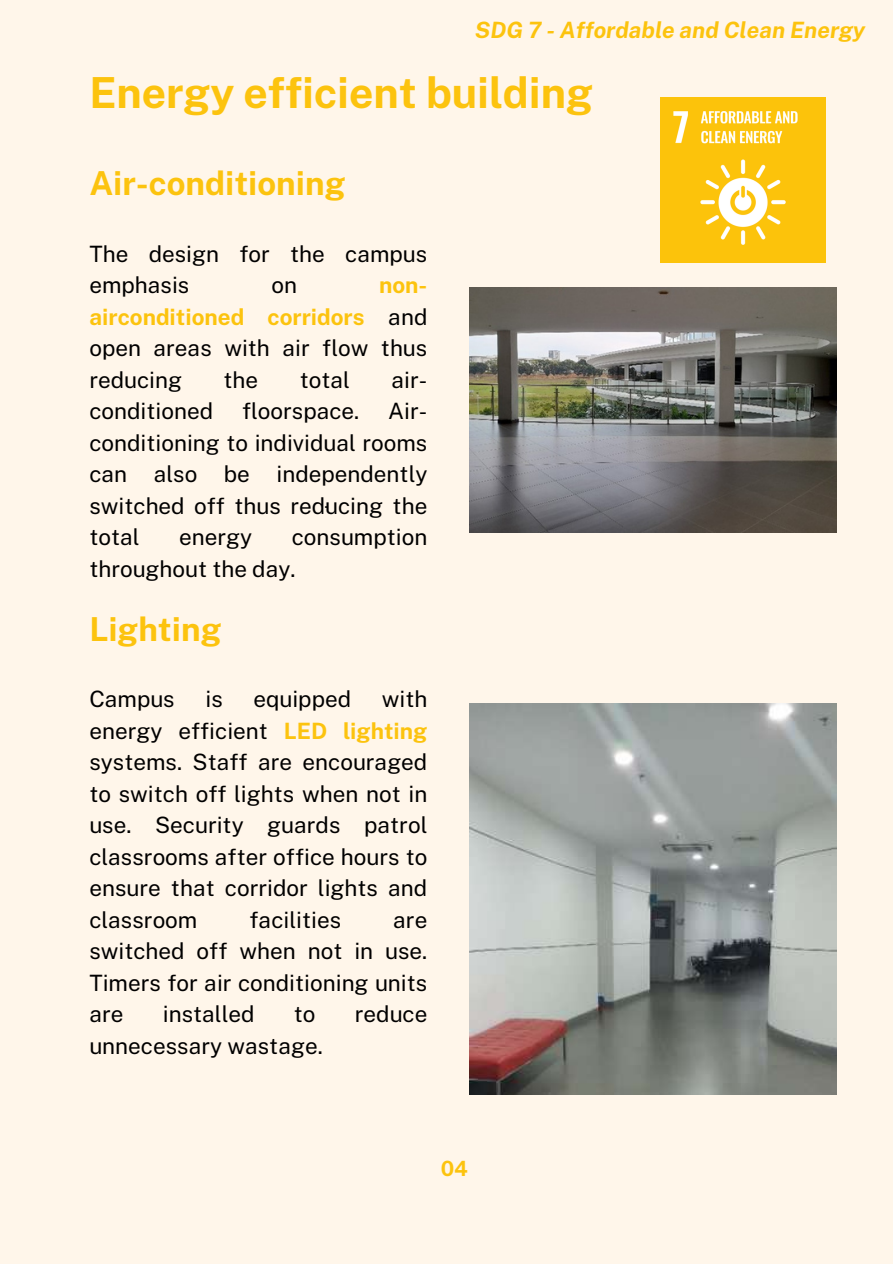
<style>
.page{position:relative;width:893px;height:1264px;background:#fff}
.page>*{position:absolute;margin:0;border:0;box-sizing:border-box;transform-origin:0 0}
.t1{font:700 42.75px "Public Sans";color:#fcc30e}
.t2{font:700 33px "Public Sans";color:#fcc30e}
.t3{font:22.5px/31.5px "Public Sans";color:#000;text-align:justify}
.t4{font:italic 700 22.5px "Public Sans";color:#fcc30e}
.t5{font:700 21px "Public Sans";color:#fcc30e}
.t6{font:15.9px "Public Sans";color:#000}
.s1{font-weight:700;color:#fcc30e}
</style>
<div class="page">
<div style="left:0;top:0;width:892px;height:1263px;background:#fff6ea"></div>
<img style="left:470px;top:287px;width:366px;height:245px">
<img style="left:470px;top:703px;width:366px;height:391px">
<img style="left:660px;top:97px;width:165px;height:166px">
<p class="t4" style="left:475px;top:15px;width:392px">SDG 7 - Affordable and Clean Energy</p>
<h1 class="t1" style="left:89px;top:62px;width:505px">Energy efficient building</h1>
<h2 class="t2" style="left:89px;top:159px;width:257px">Air-conditioning</h2>
<p class="t3" style="left:89px;top:236px;width:339px">The design for the campus emphasis</p>
<p class="t3" style="left:89px;top:268px;width:339px;text-indent:289px"><span class="s1">non&shy;airconditioned corridors</span> and open areas with air flow thus reducing</p>
<p class="t3" style="left:271px;top:268px;width:27px">on</p>
<p class="t3" style="left:223px;top:362px;width:36px">the</p>
<p class="t3" style="left:300px;top:362px;width:52px">total</p>
<p class="t3" style="left:391px;top:362px;width:37px">air-</p>
<p class="t3" style="left:89px;top:394px;width:125px">conditioned</p>
<p class="t3" style="left:242px;top:394px;width:119px">floorspace.</p>
<p class="t3" style="left:89px;top:394px;width:339px;text-indent:299px">Air&shy;conditioning to individual rooms can also be independently switched off thus reducing the total</p>
<p class="t6" style="left:324px;top:491px;width:5px">.</p>
<p class="t3" style="left:89px;top:520px;width:339px;text-indent:202px">consumption throughout the day.</p>
<h2 class="t2" style="left:89px;top:605px;width:133px">Lighting</h2>
<p class="t3" style="left:179px;top:520px;width:75px">energy</p>
<p class="t3" style="left:89px;top:682px;width:339px;text-indent:292px">with energy efficient <span class="s1">LED lighting </span>systems. Staff are encouraged to switch off lights when not in use. Security guards patrol classrooms after office hours to ensure that corridor lights and classroom</p>
<p class="t3" style="left:89px;top:682px;width:87px">Campus</p>
<p class="t3" style="left:205px;top:682px;width:19px">is</p>
<p class="t3" style="left:253px;top:682px;width:99px">equipped</p>
<p class="t3" style="left:249px;top:902px;width:93px">facilities</p>
<p class="t3" style="left:89px;top:902px;width:339px;text-indent:304px">are switched off when not in use.<br>Timers for air conditioning units are</p>
<p class="t3" style="left:163px;top:997px;width:93px">installed</p>
<p class="t3" style="left:294px;top:997px;width:23px">to</p>
<p class="t3" style="left:355px;top:997px;width:74px">reduce</p>
<p class="t3" style="left:89px;top:1028px;width:235px">unnecessary wastage.</p>
<p class="t5" style="left:440px;top:1152px;width:29px">04</p>
</div>
